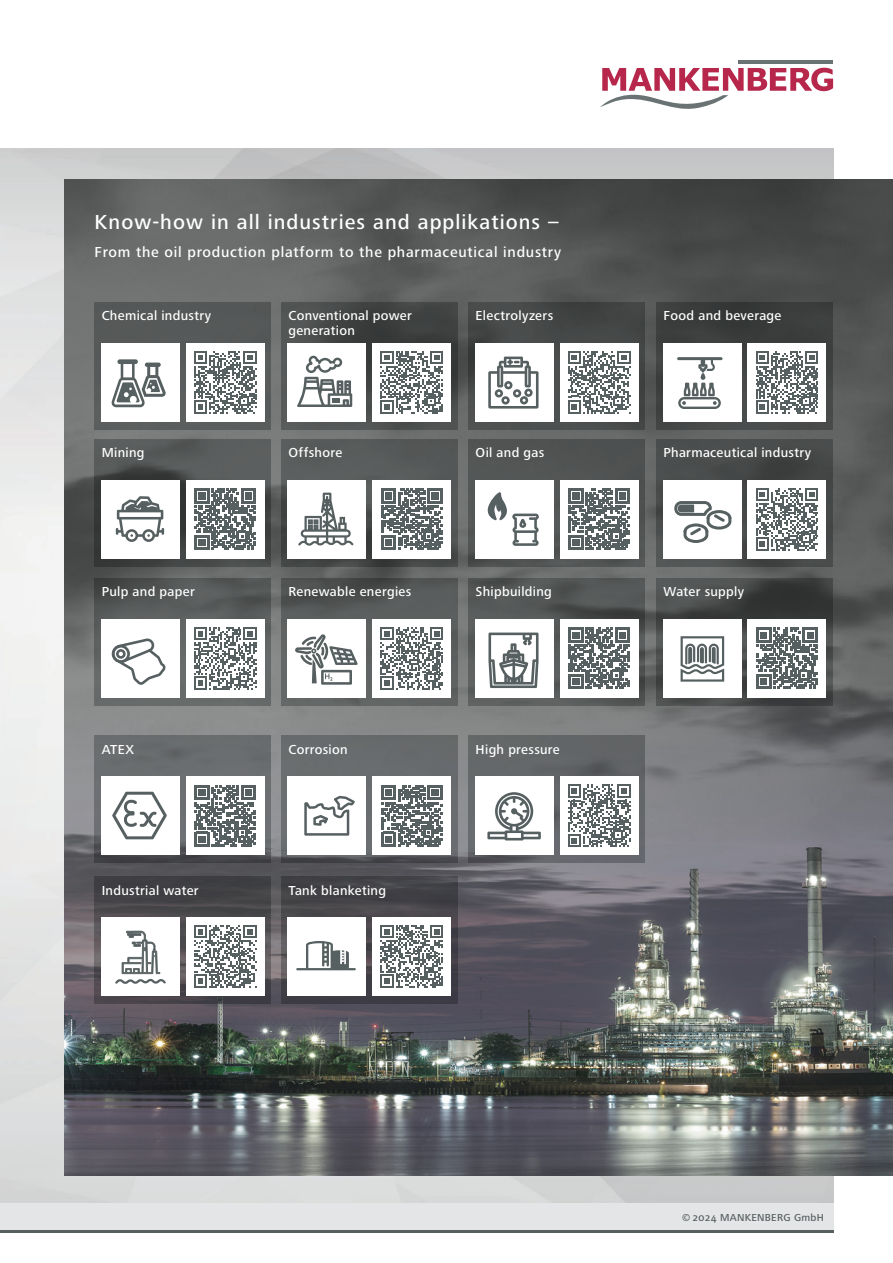
<style>
.page{position:relative;width:893px;height:1263px;background:#fff}
.page>*{position:absolute;margin:0;border:0;box-sizing:border-box;transform-origin:0 0}
.t1{font:500 21px "Frutiger Next Pro";letter-spacing:.05em;color:#fff}
.t2{font:500 15px "Frutiger Next Pro";letter-spacing:.05em;color:#fff}
.t3{font:500 13.5px "Frutiger Next Pro";letter-spacing:.025em;color:#fff}
.t4{font:500 10.5px "Frutiger Next Pro";letter-spacing:.025em;color:#576061}
</style>
<div class="page">
<img style="left:0;top:149px;width:833px;height:1054px">
<img style="left:65px;top:179px;width:828px;height:997px">
<hr style="left:738px;top:60px;width:95px;height:4px;background:#697374">
<svg style="left:600px;top:68px;width:233px;height:41px"></svg>
<div style="left:0;top:1203px;width:833px;height:30px;background:#e4e5e7"></div>
<hr style="left:0;top:1230px;width:833px;height:3px;background:#576061">
<svg style="left:281px;top:736px;width:177px;height:127px;background:#696b6d"></svg>
<div style="left:373px;top:777px;width:78px;height:78px;background:#fff"></div>
<svg style="left:381px;top:785px;width:61px;height:61px"></svg>
<div style="left:94px;top:302px;width:177px;height:127px;background:#565958"></div>
<div style="left:101px;top:343px;width:78px;height:78px;background:#fff"></div>
<div style="left:186px;top:343px;width:78px;height:78px;background:#fff"></div>
<svg style="left:194px;top:351px;width:63px;height:63px"></svg>
<div style="left:468px;top:302px;width:177px;height:127px;background:#454848"></div>
<div style="left:475px;top:343px;width:78px;height:78px;background:#fff"></div>
<div style="left:560px;top:343px;width:78px;height:78px;background:#fff"></div>
<svg style="left:568px;top:351px;width:62px;height:63px"></svg>
<svg style="left:281px;top:302px;width:177px;height:127px;background:#4a4d4c"></svg>
<div style="left:288px;top:343px;width:78px;height:78px;background:#fff"></div>
<div style="left:373px;top:343px;width:78px;height:78px;background:#fff"></div>
<svg style="left:380px;top:351px;width:63px;height:63px"></svg>
<div style="left:656px;top:302px;width:177px;height:127px;background:linear-gradient(to bottom,#373a39,#484b4a)"></div>
<div style="left:663px;top:343px;width:78px;height:78px;background:#fff"></div>
<div style="left:748px;top:343px;width:78px;height:78px;background:#fff"></div>
<svg style="left:756px;top:351px;width:62px;height:63px"></svg>
<svg style="left:94px;top:439px;width:177px;height:127px;background:#535656"></svg>
<div style="left:101px;top:480px;width:78px;height:78px;background:#fff"></div>
<div style="left:186px;top:480px;width:78px;height:78px;background:#fff"></div>
<svg style="left:195px;top:489px;width:61px;height:61px"></svg>
<svg style="left:281px;top:439px;width:177px;height:127px;background:#585b5a"></svg>
<div style="left:288px;top:480px;width:78px;height:78px;background:#fff"></div>
<div style="left:373px;top:480px;width:78px;height:78px;background:#fff"></div>
<svg style="left:381px;top:489px;width:61px;height:61px"></svg>
<div style="left:468px;top:439px;width:177px;height:127px;background:#515353"></div>
<div style="left:475px;top:480px;width:78px;height:78px;background:#fff"></div>
<div style="left:560px;top:480px;width:78px;height:78px;background:#fff"></div>
<svg style="left:568px;top:489px;width:62px;height:61px"></svg>
<div style="left:656px;top:439px;width:177px;height:127px;background:linear-gradient(to right,#4d5050,#414343)"></div>
<div style="left:663px;top:480px;width:78px;height:78px;background:#fff"></div>
<div style="left:748px;top:480px;width:78px;height:78px;background:#fff"></div>
<svg style="left:756px;top:488px;width:62px;height:63px"></svg>
<svg style="left:94px;top:578px;width:177px;height:127px;background:#5d6060"></svg>
<div style="left:101px;top:619px;width:78px;height:78px;background:#fff"></div>
<div style="left:186px;top:619px;width:78px;height:78px;background:#fff"></div>
<svg style="left:194px;top:627px;width:63px;height:63px"></svg>
<svg style="left:281px;top:578px;width:177px;height:127px;background:#5b5e5e"></svg>
<div style="left:288px;top:619px;width:78px;height:78px;background:#fff"></div>
<div style="left:373px;top:619px;width:78px;height:78px;background:#fff"></div>
<svg style="left:380px;top:627px;width:63px;height:63px"></svg>
<svg style="left:656px;top:578px;width:177px;height:127px;background:#474949"></svg>
<div style="left:663px;top:619px;width:78px;height:78px;background:#fff"></div>
<div style="left:748px;top:619px;width:78px;height:78px;background:#fff"></div>
<svg style="left:756px;top:628px;width:61px;height:61px"></svg>
<svg style="left:468px;top:578px;width:177px;height:127px;background:#575a5a"></svg>
<div style="left:475px;top:619px;width:78px;height:78px;background:#fff"></div>
<div style="left:560px;top:619px;width:78px;height:78px;background:#fff"></div>
<svg style="left:568px;top:628px;width:62px;height:61px"></svg>
<svg style="left:94px;top:876px;width:177px;height:127px;background:#4c4b4e"></svg>
<div style="left:101px;top:917px;width:78px;height:78px;background:#fff"></div>
<div style="left:186px;top:917px;width:78px;height:78px;background:#fff"></div>
<svg style="left:194px;top:925px;width:63px;height:63px"></svg>
<svg style="left:281px;top:876px;width:177px;height:127px;background:#4a494e"></svg>
<div style="left:288px;top:917px;width:78px;height:78px;background:#fff"></div>
<div style="left:373px;top:917px;width:78px;height:78px;background:#fff"></div>
<svg style="left:380px;top:925px;width:63px;height:63px"></svg>
<svg style="left:468px;top:736px;width:177px;height:127px;background:#66686b"></svg>
<div style="left:475px;top:777px;width:78px;height:78px;background:#fff"></div>
<div style="left:560px;top:777px;width:78px;height:78px;background:#fff"></div>
<svg style="left:568px;top:784px;width:62px;height:63px"></svg>
<div style="left:288px;top:777px;width:78px;height:78px;background:#fff"></div>
<svg style="left:94px;top:736px;width:177px;height:127px;background:#686a6d"></svg>
<div style="left:101px;top:777px;width:78px;height:78px;background:#fff"></div>
<div style="left:186px;top:777px;width:78px;height:78px;background:#fff"></div>
<svg style="left:195px;top:785px;width:61px;height:61px"></svg>
<svg style="left:111px;top:359px;width:55px;height:48px"></svg>
<svg style="left:297px;top:356px;width:55px;height:51px"></svg>
<svg style="left:488px;top:357px;width:50px;height:52px"></svg>
<svg style="left:678px;top:360px;width:43px;height:49px"></svg>
<hr style="left:677px;top:357px;width:45px;height:3px;background:#576061;border-radius:2px">
<svg style="left:116px;top:496px;width:48px;height:46px"></svg>
<svg style="left:298px;top:493px;width:56px;height:53px"></svg>
<svg style="left:487px;top:492px;width:52px;height:54px"></svg>
<svg style="left:674px;top:501px;width:57px;height:42px"></svg>
<svg style="left:112px;top:638px;width:54px;height:47px"></svg>
<svg style="left:295px;top:634px;width:63px;height:51px"></svg>
<svg style="left:488px;top:632px;width:50px;height:56px"></svg>
<svg style="left:681px;top:636px;width:43px;height:46px"></svg>
<svg style="left:112px;top:792px;width:55px;height:47px"></svg>
<svg style="left:304px;top:796px;width:51px;height:40px"></svg>
<svg style="left:487px;top:792px;width:54px;height:48px"></svg>
<svg style="left:115px;top:931px;width:51px;height:53px"></svg>
<svg style="left:296px;top:941px;width:60px;height:29px"></svg>
<h1 class="t1" style="left:95px;top:210px;width:466px">Know-how in all industries and applikations –</h1>
<p class="t2" style="left:95px;top:243px;width:468px">From the oil production platform to the pharmaceutical industry</p>
<p class="t3" style="left:102px;top:308px;width:111px">Chemical industry</p>
<p class="t3" style="left:288px;top:308px;width:125px">Conventional power</p>
<p class="t3" style="left:476px;top:308px;width:79px">Electrolyzers</p>
<p class="t3" style="left:288px;top:323px;width:68px">generation</p>
<p class="t3" style="left:663px;top:308px;width:119px">Food and beverage</p>
<p class="t3" style="left:102px;top:445px;width:44px">Mining</p>
<p class="t3" style="left:288px;top:445px;width:55px">Offshore</p>
<p class="t3" style="left:476px;top:445px;width:70px">Oil and gas</p>
<p class="t3" style="left:663px;top:445px;width:149px">Pharmaceutical industry</p>
<p class="t3" style="left:102px;top:584px;width:95px">Pulp and paper</p>
<p class="t3" style="left:288px;top:584px;width:124px">Renewable energies</p>
<p class="t3" style="left:476px;top:584px;width:78px">Shipbuilding</p>
<p class="t3" style="left:663px;top:584px;width:82px">Water supply</p>
<p class="t3" style="left:102px;top:742px;width:34px">ATEX</p>
<p class="t3" style="left:476px;top:742px;width:86px">High pressure</p>
<p class="t3" style="left:288px;top:742px;width:61px">Corrosion</p>
<p class="t3" style="left:102px;top:882px;width:98px">Industrial water</p>
<p class="t3" style="left:288px;top:882px;width:99px">Tank blanketing</p>
<p class="t4" style="left:682px;top:1212px;width:143px">© 2024 MANKENBERG GmbH</p>
</div>
